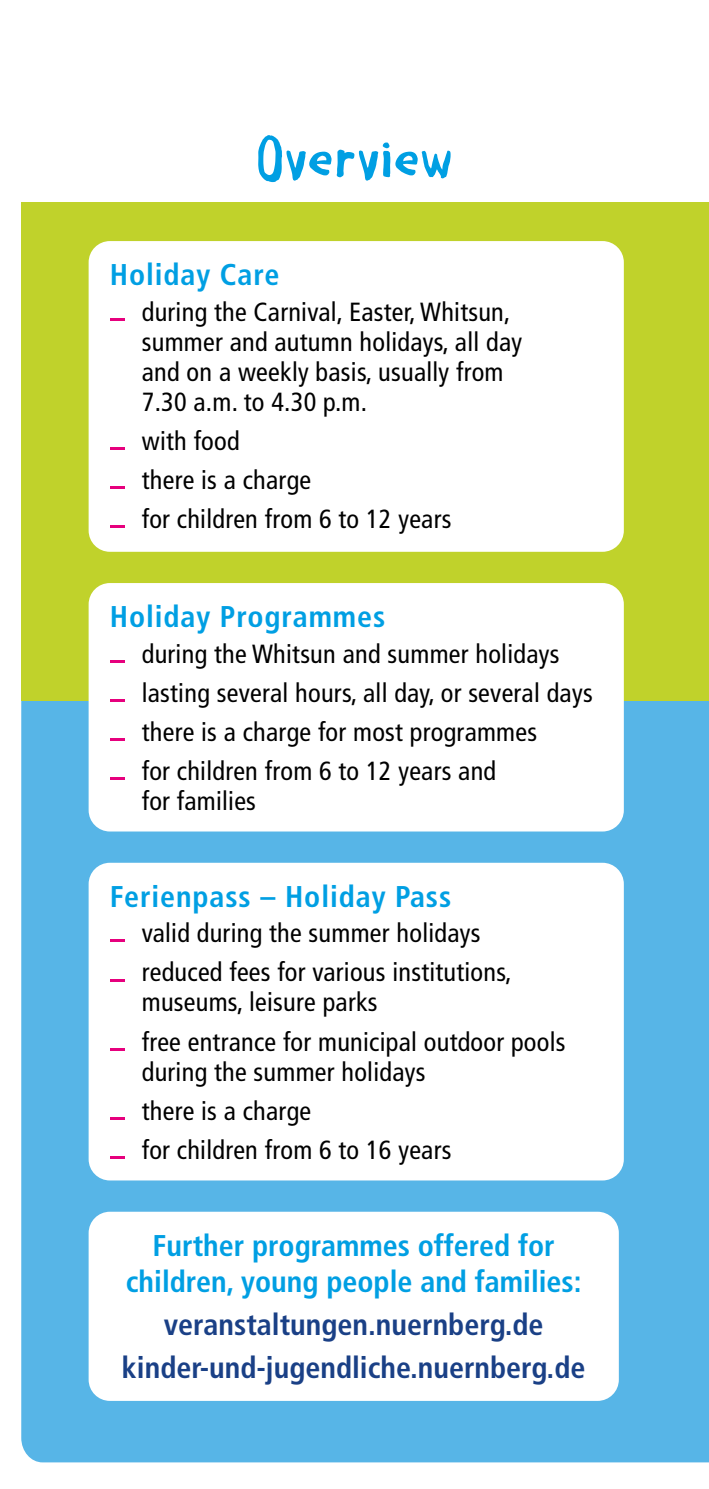
<style>
.page{position:relative;width:709px;height:1489px;background:#fff}
.page>*{position:absolute;margin:0;border:0;box-sizing:border-box;transform-origin:0 0}
.Headline_pink_Daft_Brush_22{font:55px "Daft Brush Text";letter-spacing:.05em;color:#009fe3}
.Links_12_pt_blau__tab_4_5_pt{font:700 condensed 30px "Frutiger LT Std";color:#1a4086}
.Sub_cyan_12pt{font:700 condensed 30px/36px "Frutiger LT Std";color:#009fe3;text-align:center}
.Sub_cyan_12pt-2{font:700 condensed 30px "Frutiger LT Std";letter-spacing:.03em;color:#009fe3}
.fließ_J5_tab__frutiger_linksbün_10_12{font:condensed 26.25px/30px "Frutiger LT Std";letter-spacing:.01em;color:#000}
</style>
<div class="page">
<div style="left:21px;top:700px;width:688px;height:762px;background:#57b5e7"></div>
<div style="left:21px;top:202px;width:688px;height:498px;background:#c0d22b"></div>
<div style="left:89px;top:241px;width:535px;height:310px;background:#fff;border-radius:21px"></div>
<svg style="left:110px;top:318px;width:15px;height:2px"></svg>
<hr style="left:110px;top:447px;width:15px;height:3px;background:#e6007d">
<hr style="left:110px;top:486px;width:15px;height:3px;background:#e6007d">
<hr style="left:110px;top:525px;width:15px;height:3px;background:#e6007d">
<div style="left:89px;top:583px;width:535px;height:248px;background:#fff;border-radius:21px"></div>
<hr style="left:110px;top:659px;width:15px;height:3px;background:#e6007d">
<svg style="left:110px;top:699px;width:15px;height:2px"></svg>
<hr style="left:110px;top:738px;width:15px;height:3px;background:#e6007d">
<hr style="left:110px;top:777px;width:15px;height:3px;background:#e6007d">
<div style="left:89px;top:862px;width:535px;height:318px;background:#fff;border-radius:21px"></div>
<hr style="left:110px;top:939px;width:15px;height:3px;background:#e6007d">
<hr style="left:110px;top:978px;width:15px;height:3px;background:#e6007d">
<hr style="left:110px;top:1047px;width:15px;height:3px;background:#e6007d">
<svg style="left:110px;top:1117px;width:15px;height:2px"></svg>
<hr style="left:110px;top:1156px;width:15px;height:3px;background:#e6007d">
<div style="left:89px;top:1211px;width:530px;height:189px;background:#fff;border-radius:21px"></div>
<p class="Headline_pink_Daft_Brush_22" style="left:257px;top:118px;width:196px">Overview</p>
<p class="Sub_cyan_12pt-2" style="left:110px;top:257px;width:171px">Holiday Care</p>
<p class="fließ_J5_tab__frutiger_linksbün_10_12" style="left:142px;top:296px;width:382px">during the Carnival, Easter, Whitsun, summer and autumn holidays, all day and on a weekly basis, usually from<br>7.30 a.m. to 4.30 p.m.</p>
<p class="fließ_J5_tab__frutiger_linksbün_10_12" style="left:142px;top:426px;width:99px">with food</p>
<p class="fließ_J5_tab__frutiger_linksbün_10_12" style="left:142px;top:465px;width:171px">there is a charge</p>
<p class="fließ_J5_tab__frutiger_linksbün_10_12" style="left:142px;top:504px;width:311px">for children from 6 to 12 years</p>
<p class="Sub_cyan_12pt-2" style="left:110px;top:598px;width:277px">Holiday Programmes</p>
<p class="fließ_J5_tab__frutiger_linksbün_10_12" style="left:142px;top:638px;width:419px">during the Whitsun and summer holidays</p>
<p class="fließ_J5_tab__frutiger_linksbün_10_12" style="left:142px;top:677px;width:452px">lasting several hours, all day, or several days</p>
<p class="fließ_J5_tab__frutiger_linksbün_10_12" style="left:142px;top:717px;width:397px">there is a charge for most programmes</p>
<p class="fließ_J5_tab__frutiger_linksbün_10_12" style="left:142px;top:756px;width:356px">for children from 6 to 12 years and for families</p>
<p class="Sub_cyan_12pt-2" style="left:110px;top:878px;width:343px">Ferienpass – Holiday Pass</p>
<p class="fließ_J5_tab__frutiger_linksbün_10_12" style="left:142px;top:918px;width:340px">valid during the summer holidays</p>
<p class="fließ_J5_tab__frutiger_linksbün_10_12" style="left:142px;top:957px;width:371px">reduced fees for various institutions, museums, leisure parks</p>
<p class="fließ_J5_tab__frutiger_linksbün_10_12" style="left:142px;top:1026px;width:425px">free entrance for municipal outdoor pools during the summer holidays</p>
<p class="fließ_J5_tab__frutiger_linksbün_10_12" style="left:142px;top:1095px;width:171px">there is a charge</p>
<p class="fließ_J5_tab__frutiger_linksbün_10_12" style="left:142px;top:1135px;width:311px">for children from 6 to 16 years</p>
<p class="Sub_cyan_12pt" style="left:126px;top:1226px;width:457px">Further programmes offered for children, young people and families:</p>
<p class="Links_12_pt_blau__tab_4_5_pt" style="left:164px;top:1306px;width:381px">veranstaltungen.nuernberg.de</p>
<p class="Links_12_pt_blau__tab_4_5_pt" style="left:122px;top:1349px;width:465px">kinder-und-jugendliche.nuernberg.de</p>
</div>
